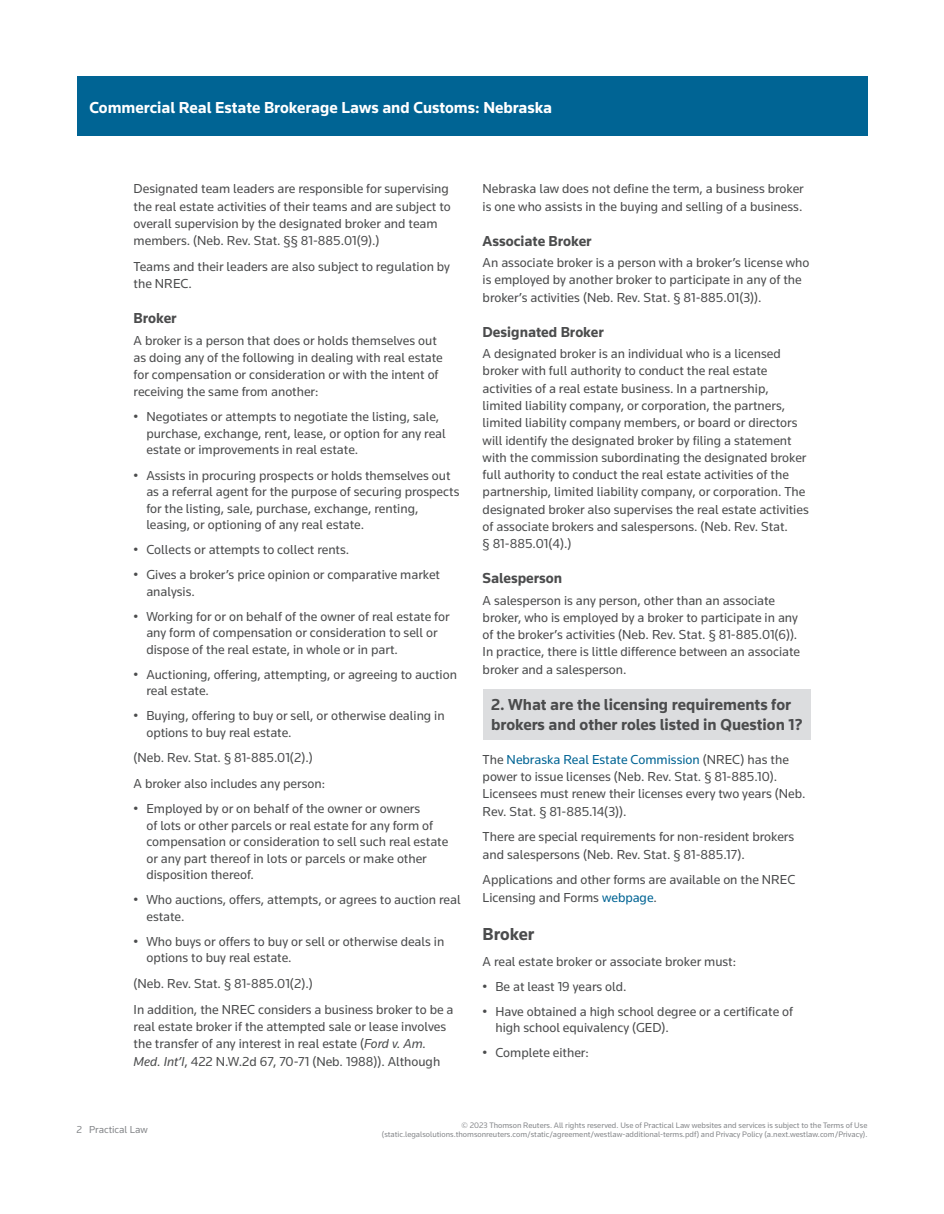
<style>
.page{position:relative;width:944px;height:1214px;background:#fff}
.page>*{position:absolute;margin:0;border:0;box-sizing:border-box;transform-origin:0 0}
.t1{font:700 18px "Knowledge";color:#4b4c4d}
.t2{font:700 16.5px/19.5px "Knowledge";color:#4b4c4d}
.t3{font:700 16.5px "Knowledge";color:#fff}
.t4{font:700 15px "Knowledge";color:#4b4c4d}
.t5{font:13.5px/17.2px "Knowledge";color:#4b4c4d}
.t6{font:10.5px "Knowledge";color:#86888b}
.t7{font:8.25px/9.8px "Knowledge";color:#86888b;text-align:right}
.s1{font-style:italic}
.s2{color:#006494}
</style>
<div class="page">
<div style="left:77px;top:77px;width:790px;height:59px;background:#006494"></div>
<div style="left:482px;top:689px;width:328px;height:50px;background:#dcdddf"></div>
<p class="t3" style="left:89px;top:97px;width:464px">Commercial Real Estate Brokerage Laws and Customs: Nebraska</p>
<p class="t5" style="left:134px;top:180px;width:319px">Designated team leaders are responsible for supervising the real estate activities of their teams and are subject to overall supervision by the designated broker and team members. (Neb. Rev. Stat. §§ 81-885.01(9).)</p>
<p class="t5" style="left:134px;top:257px;width:318px">Teams and their leaders are also subject to regulation by the NREC.</p>
<p class="t4" style="left:134px;top:309px;width:45px">Broker</p>
<p class="t5" style="left:134px;top:331px;width:311px">A broker is a person that does or holds themselves out as doing any of the following in dealing with real estate for compensation or consideration or with the intent of receiving the same from another:</p>
<p class="t5" style="left:146px;top:408px;width:301px;line-height:16.5px;text-indent:-13px">• Negotiates or attempts to negotiate the listing, sale, purchase, exchange, rent, lease, or option for any real estate or improvements in real estate.</p>
<p class="t5" style="left:146px;top:466px;width:314px;line-height:16.5px;text-indent:-13px">• Assists in procuring prospects or holds themselves out as a referral agent for the purpose of securing prospects for the listing, sale, purchase, exchange, renting, leasing, or optioning of any real estate.</p>
<p class="t5" style="left:134px;top:540px;width:217px">• Collects or attempts to collect rents.</p>
<p class="t5" style="left:146px;top:566px;width:295px;line-height:16.5px;text-indent:-13px">• Gives a broker’s price opinion or comparative market analysis.</p>
<p class="t5" style="left:146px;top:607px;width:305px;line-height:16.5px;text-indent:-13px">• Working for or on behalf of the owner of real estate for any form of compensation or consideration to sell or dispose of the real estate, in whole or in part.</p>
<p class="t5" style="left:146px;top:665px;width:312px;line-height:16.5px;text-indent:-13px">• Auctioning, offering, attempting, or agreeing to auction real estate.</p>
<p class="t5" style="left:146px;top:707px;width:300px;line-height:16.5px;text-indent:-13px">• Buying, offering to buy or sell, or otherwise dealing in options to buy real estate.</p>
<p class="t5" style="left:134px;top:744px;width:193px;line-height:25.8px">(Neb. Rev. Stat. § 81-885.01(2).)<br>A broker also includes any person:</p>
<p class="t5" style="left:146px;top:800px;width:303px;line-height:16.5px;text-indent:-13px">• Employed by or on behalf of the owner or owners<br>of lots or other parcels or real estate for any form of compensation or consideration to sell such real estate or any part thereof in lots or parcels or make other disposition thereof.</p>
<p class="t5" style="left:146px;top:891px;width:316px;line-height:16.5px;text-indent:-13px">• Who auctions, offers, attempts, or agrees to auction real estate.</p>
<p class="t5" style="left:146px;top:932px;width:299px;line-height:16.5px;text-indent:-13px">• Who buys or offers to buy or sell or otherwise deals in options to buy real estate.</p>
<p class="t5" style="left:134px;top:970px;width:321px;line-height:25.8px">(Neb. Rev. Stat. § 81-885.01(2).)<br>In addition, the NREC considers a business broker to be a</p>
<p class="t5" style="left:134px;top:1017px;width:314px">real estate broker if the attempted sale or lease involves the transfer of any interest in real estate (<span class="s1">Ford v. Am.<br>Med. Int’l</span>, 422 N.W.2d 67, 70-71 (Neb. 1988)). Although</p>
<p class="t5" style="left:482px;top:180px;width:323px">Nebraska law does not define the term, a business broker is one who assists in the buying and selling of a business.</p>
<p class="t4" style="left:482px;top:231px;width:111px">Associate Broker</p>
<p class="t5" style="left:482px;top:254px;width:328px">An associate broker is a person with a broker’s license who is employed by another broker to participate in any of the broker’s activities (Neb. Rev. Stat. § 81-885.01(3)).</p>
<p class="t4" style="left:482px;top:322px;width:123px">Designated Broker</p>
<p class="t5" style="left:482px;top:345px;width:328px">A designated broker is an individual who is a licensed broker with full authority to conduct the real estate activities of a real estate business. In a partnership, limited liability company, or corporation, the partners, limited liability company members, or board or directors will identify the designated broker by filing a statement with the commission subordinating the designated broker full authority to conduct the real estate activities of the partnership, limited liability company, or corporation. The designated broker also supervises the real estate activities of associate brokers and salespersons. (Neb. Rev. Stat.<br>§ 81-885.01(4).)</p>
<p class="t4" style="left:482px;top:569px;width:81px">Salesperson</p>
<p class="t5" style="left:482px;top:591px;width:319px">A salesperson is any person, other than an associate broker, who is employed by a broker to participate in any of the broker’s activities (Neb. Rev. Stat. § 81-885.01(6)).<br>In practice, there is little difference between an associate broker and a salesperson.</p>
<p class="t2" style="left:491px;top:694px;width:313px">2. What are the licensing requirements for brokers and other roles listed in Question 1?</p>
<p class="t5" style="left:482px;top:750px;width:324px">The <span class="s2">Nebraska Real Estate Commission</span> (NREC) has the power to issue licenses (Neb. Rev. Stat. § 81-885.10).<br>Licensees must renew their licenses every two years (Neb.<br>Rev. Stat. § 81-885.14(3)).</p>
<p class="t5" style="left:482px;top:828px;width:313px">There are special requirements for non-resident brokers and salespersons (Neb. Rev. Stat. § 81-885.17).</p>
<p class="t5" style="left:482px;top:871px;width:314px">Applications and other forms are available on the NREC<br>Licensing and Forms <span class="s2">webpage</span>.</p>
<h1 class="t1" style="left:482px;top:922px;width:53px">Broker</h1>
<p class="t5" style="left:482px;top:952px;width:255px">A real estate broker or associate broker must:</p>
<p class="t5" style="left:482px;top:977px;width:145px">• Be at least 19 years old.</p>
<p class="t5" style="left:495px;top:1002px;width:299px;line-height:16.5px;text-indent:-13px">• Have obtained a high school degree or a certificate of high school equivalency (GED).</p>
<p class="t5" style="left:482px;top:1043px;width:108px">• Complete either:</p>
<p class="t6" style="left:77px;top:1123px;width:73px">2 Practical Law</p>
<p class="t7" style="left:382px;top:1119px;width:487px">© 2023 Thomson Reuters. All rights reserved. Use of Practical Law websites and services is subject to the Terms of Use (static.legalsolutions.thomsonreuters.com/static/agreement/westlaw-additional-terms.pdf) and Privacy Policy (a.next.westlaw.com/Privacy).</p>
</div>
